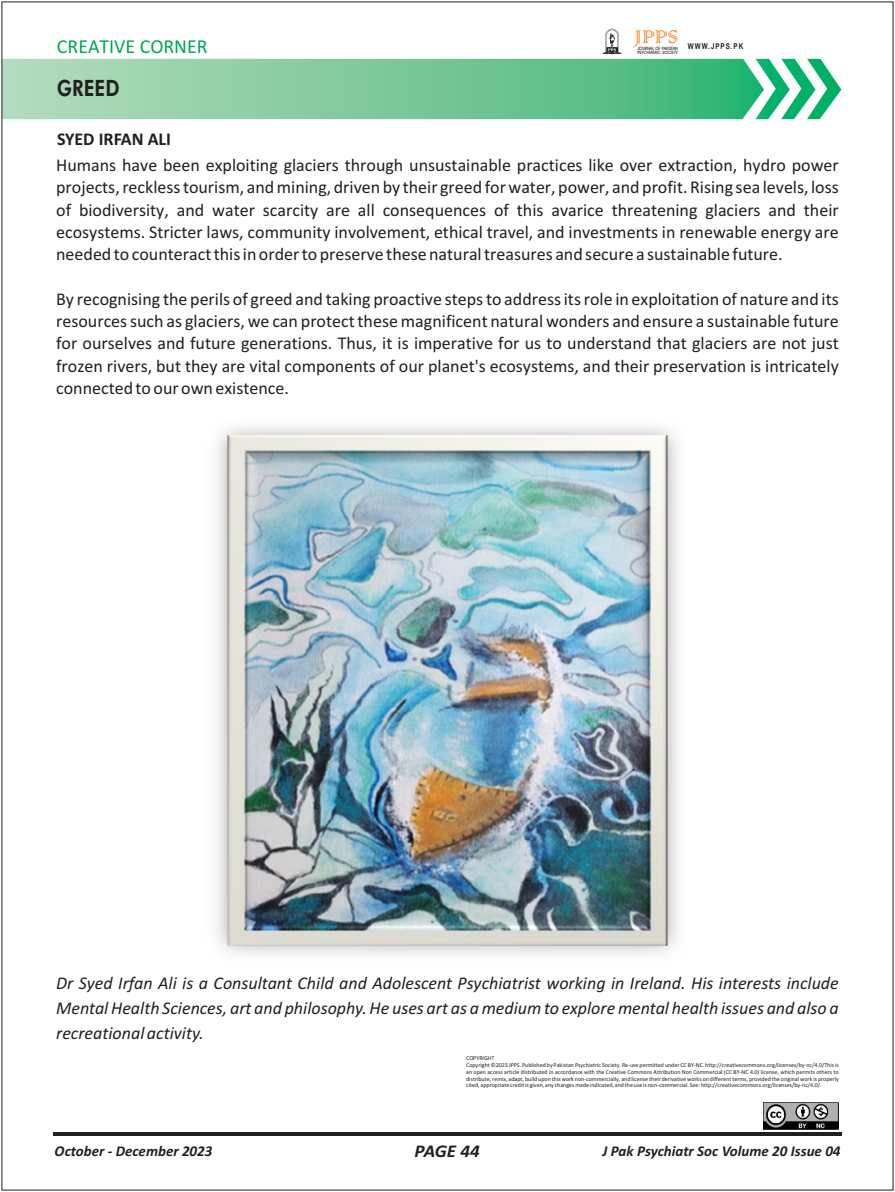
<style>
.page{position:relative;width:895px;height:1192px;background:#fff}
.page>*{position:absolute;margin:0;border:0;box-sizing:border-box;transform-origin:0 0}
.t1{font:24.45px "Colonna";color:#f5821f;scale:.94 1}
.t2{font:800 22.5px "Futura BT";color:#231f20;scale:.84 1}
.t3{font:19.95px "Calibri";color:#00a650}
.t4{font:18px/22.4px "Calibri";color:#231f20;text-align:justify}
.t5{font:italic 18px/24.8px "Calibri";color:#231f20;text-align:justify}
.t6{font:700 18px "Calibri";color:#231f20}
.t7{font:italic 700 18px "Calibri";letter-spacing:-.01em;color:#231f20;scale:1.06 1}
.t8{font:italic 700 15px "Calibri";color:#231f20}
.t9{font:700 8.1px "Arial Narrow";letter-spacing:.125em;color:#231f20;scale:.95 1}
.t10{font:6px/6.8px "Calibri";color:#231f20}
.t11{font:500 4.5px/4.7px "Avant Garde IT Cby BT";color:#231f20;scale:.91 1}
</style>
<div class="page">
<img style="left:217px;top:426px;width:461px;height:529px">
<svg style="left:4px;top:59px;width:837px;height:60px;background:#7bca9c"></svg>
<hr style="left:53px;top:1132px;width:789px;height:4px;background:#231f20">
<img style="left:764px;top:1103px;width:75px;height:26px">
<svg style="left:603px;top:28px;width:18px;height:26px"></svg>
<p class="t3" style="left:57px;top:38px;width:152px">CREATIVE CORNER</p>
<p class="t2" style="left:57px;top:79px;width:76px">GREED</p>
<p class="t6" style="left:57px;top:131px;width:116px">SYED IRFAN ALI</p>
<h1 class="t1" style="left:635px;top:21px;width:48px">JPPS</h1>
<p class="t11" style="left:637px;top:46px;width:46px">JOURNAL OF PAKISTAN<br>PSYCHIATRIC SOCIETY</p>
<p class="t9" style="left:688px;top:43px;width:60px">WWW.JPPS.PK</p>
<p class="t4" style="left:56px;top:155px;width:784px">Humans have been exploiting glaciers through unsustainable practices like over extraction, hydro power projects, reckless tourism, and mining, driven by their greed for water, power, and profit. Rising sea levels, loss of biodiversity, and water scarcity are all consequences of this avarice threatening glaciers and their ecosystems. Stricter laws, community involvement, ethical travel, and investments in renewable energy are needed to counteract this in order to preserve these natural treasures and secure a sustainable future.</p>
<p class="t4" style="left:56px;top:289px;width:784px">By recognising the perils of greed and taking proactive steps to address its role in exploitation of nature and its resources such as glaciers, we can protect these magnificent natural wonders and ensure a sustainable future for ourselves and future generations. Thus, it is imperative for us to understand that glaciers are not just frozen rivers, but they are vital components of our planet's ecosystems, and their preservation is intricately connected to our own existence.</p>
<p class="t5" style="left:56px;top:972px;width:784px">Dr Syed Irfan Ali is a Consultant Child and Adolescent Psychiatrist working in Ireland. His interests include Mental Health Sciences, art and philosophy. He uses art as a medium to explore mental health issues and also a recreational activity.</p>
<p class="t10" style="left:466px;top:1055px;width:374px">COPYRIGHT<br>Copyright ©2023 JPPS. Published by Pakistan Psychiatric Society. Re-use permitted under CC BY-NC. http://creativecommons.org/licenses/by-nc/4.0/This is an open access article distributed in accordance with the Creative Commons Attribution Non Commercial (CC BY-NC 4.0) license, which permits others to distribute, remix, adapt, build upon this work non-commercially, and license their derivative works on different terms, provided the original work is properly cited, appropriate credit is given, any changes made indicated, and the use is non-commercial. See: http://creativecommons.org/licenses/by-nc/4.0/.</p>
<p class="t7" style="left:415px;top:1144px;width:63px">PAGE 44</p>
<p class="t8" style="left:55px;top:1144px;width:159px">October - December 2023</p>
<p class="t8" style="left:602px;top:1144px;width:240px">J Pak Psychiatr Soc Volume 20 Issue 04</p>
</div>
